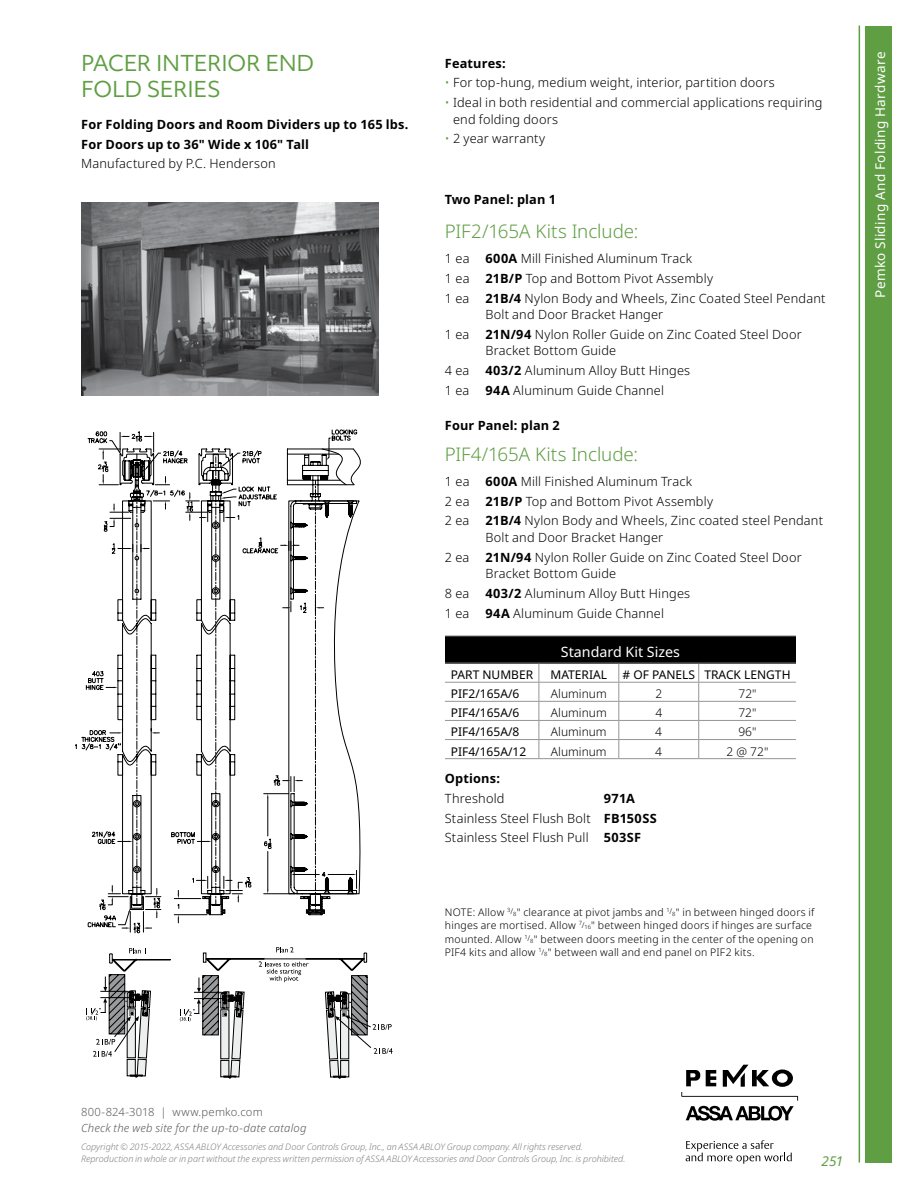
<style>
.page{position:relative;width:918px;height:1188px;background:#fff}
.page>*{position:absolute;margin:0;border:0;box-sizing:border-box;transform-origin:0 0}
.t1{font:21px/26.2px "Objektiv Mk 2";letter-spacing:-.02em;color:#5f9e43}
.t2{font:300 18.75px "Noto Sans";letter-spacing:-.005em;color:#5f9e43}
.t3{font:14.25px "Noto Sans";color:#fff}
.t4{font:13.5px "Noto Sans";letter-spacing:.025em;color:#fff}
.t5{font:italic 13.5px "Noto Sans";color:#5f9e43}
.t6{font:300 12.75px/19.8px "Noto Sans";letter-spacing:.015em;color:#000}
.t7{font:700 12.75px/19.8px "Noto Sans";letter-spacing:.01em;color:#000}
.t8{font:12px "Noto Sans";color:#000}
.t9{font:300 12px "Noto Sans";color:#000}
.t10{font:italic 300 11.25px "Noto Sans";letter-spacing:.015em;color:#58595b}
.t11{font:300 11.25px "Noto Sans";letter-spacing:.02em;color:#58595b}
.t12{font:300 10.5px/13.5px "Noto Sans";letter-spacing:.02em;color:#000}
.t13{font:italic 300 9px/12px "Noto Sans";letter-spacing:-.005em;color:#808285}
.s1{color:#5f9e43}
.s2{font-weight:700}
.s3{font-size:7.8px}
.s4{font-size:5.7px}
</style>
<div class="page">
<hr style="left:859px;top:26px;width:1px;height:1136px;background:#5f9e43">
<div style="left:865px;top:26px;width:27px;height:1136px;background:#5f9e43"></div>
<svg style="left:686px;top:1140px;width:106px;height:24px"></svg>
<svg style="left:681px;top:1065px;width:117px;height:56px"></svg>
<div style="left:445px;top:636px;width:351px;height:27px;background:#000"></div>
<hr style="left:445px;top:636px;width:94px;height:1px;background:#939598">
<hr style="left:539px;top:636px;width:80px;height:1px;background:#939598">
<hr style="left:619px;top:636px;width:80px;height:1px;background:#939598">
<hr style="left:699px;top:636px;width:97px;height:1px;background:#939598">
<hr style="left:445px;top:663px;width:94px;height:1px;background:#939598">
<hr style="left:539px;top:663px;width:80px;height:1px;background:#939598">
<hr style="left:619px;top:663px;width:80px;height:1px;background:#939598">
<hr style="left:699px;top:663px;width:97px;height:1px;background:#939598">
<hr style="left:445px;top:682px;width:94px;height:1px;background:#939598">
<hr style="left:539px;top:682px;width:80px;height:1px;background:#939598">
<hr style="left:619px;top:682px;width:80px;height:1px;background:#939598">
<hr style="left:699px;top:682px;width:97px;height:1px;background:#939598">
<hr style="left:445px;top:701px;width:94px;height:1px;background:#939598">
<hr style="left:539px;top:701px;width:80px;height:1px;background:#939598">
<hr style="left:619px;top:701px;width:80px;height:1px;background:#939598">
<hr style="left:699px;top:701px;width:97px;height:1px;background:#939598">
<hr style="left:445px;top:720px;width:94px;height:1px;background:#939598">
<hr style="left:539px;top:720px;width:80px;height:1px;background:#939598">
<hr style="left:619px;top:720px;width:80px;height:1px;background:#939598">
<hr style="left:699px;top:720px;width:97px;height:1px;background:#939598">
<hr style="left:445px;top:739px;width:94px;height:1px;background:#939598">
<hr style="left:539px;top:739px;width:80px;height:1px;background:#939598">
<svg style="left:539px;top:664px;width:1px;height:94px"></svg>
<hr style="left:619px;top:739px;width:80px;height:1px;background:#939598">
<svg style="left:618px;top:664px;width:1px;height:94px"></svg>
<hr style="left:699px;top:739px;width:97px;height:1px;background:#939598">
<svg style="left:698px;top:664px;width:1px;height:94px"></svg>
<hr style="left:445px;top:758px;width:94px;height:1px;background:#939598">
<hr style="left:539px;top:758px;width:80px;height:1px;background:#939598">
<hr style="left:619px;top:758px;width:80px;height:1px;background:#939598">
<hr style="left:699px;top:758px;width:97px;height:1px;background:#939598">
<svg style="left:75px;top:429px;width:286px;height:505px"></svg>
<svg style="left:86px;top:947px;width:307px;height:132px"></svg>
<img style="left:81px;top:203px;width:297px;height:192px">
<h1 class="t1" style="left:81px;top:50px;width:234px">PACER INTERIOR END<br>FOLD SERIES</h1>
<p class="t7" style="left:81px;top:115px;width:329px">For Folding Doors and Room Dividers up to 165 lbs.<br>For Doors up to 36" Wide x 106" Tall</p>
<p class="t6" style="left:81px;top:154px;width:196px">Manufactured by P.C. Henderson</p>
<p class="t7" style="left:445px;top:53px;width:62px">Features:</p>
<p class="t6" style="left:445px;top:73px;width:331px"><span class="s1">•</span> For top-hung, medium weight, interior, partition doors</p>
<p class="t6" style="left:453px;top:95px;width:371px;line-height:16.5px;text-indent:-8px"><span class="s1">•</span> Ideal in both residential and commercial applications requiring end folding doors</p>
<p class="t6" style="left:445px;top:129px;width:102px"><span class="s1">•</span> 2 year warranty</p>
<p class="t7" style="left:445px;top:190px;width:113px">Two Panel: plan 1</p>
<h2 class="t2" style="left:445px;top:218px;width:195px">PIF2/165A Kits Include:</h2>
<p class="t6" style="left:445px;top:249px;width:382px">1 ea <span class="s2">600A</span> Mill Finished Aluminum Track<br>1 ea <span class="s2">21B/P</span> Top and Bottom Pivot Assembly<br>1 ea <span class="s2">21B/4</span> Nylon Body and Wheels, Zinc Coated Steel Pendant</p>
<p class="t6" style="left:445px;top:305px;width:358px;text-indent:40px">Bolt and Door Bracket Hanger<br>1 ea <span class="s2">21N/94</span> Nylon Roller Guide on Zinc Coated Steel Door</p>
<p class="t6" style="left:445px;top:341px;width:247px;text-indent:40px">Bracket Bottom Guide<br>4 ea <span class="s2">403/2</span> Aluminum Alloy Butt Hinges<br>1 ea <span class="s2">94A</span> Aluminum Guide Channel</p>
<p class="t7" style="left:445px;top:416px;width:116px">Four Panel: plan 2</p>
<h2 class="t2" style="left:445px;top:441px;width:195px">PIF4/165A Kits Include:</h2>
<p class="t6" style="left:445px;top:472px;width:380px">1 ea <span class="s2">600A</span> Mill Finished Aluminum Track<br>2 ea <span class="s2">21B/P</span> Top and Bottom Pivot Assembly<br>2 ea <span class="s2">21B/4</span> Nylon Body and Wheels, Zinc coated steel Pendant</p>
<p class="t6" style="left:445px;top:528px;width:358px;text-indent:40px">Bolt and Door Bracket Hanger<br>2 ea <span class="s2">21N/94</span> Nylon Roller Guide on Zinc Coated Steel Door</p>
<p class="t6" style="left:445px;top:564px;width:247px;text-indent:40px">Bracket Bottom Guide<br>8 ea <span class="s2">403/2</span> Aluminum Alloy Butt Hinges<br>1 ea <span class="s2">94A</span> Aluminum Guide Channel</p>
<p class="t3" style="left:561px;top:642px;width:121px">Standard Kit Sizes</p>
<p class="t8" style="left:451px;top:666px;width:84px">PART NUMBER</p>
<p class="t8" style="left:551px;top:666px;width:58px">MATERIAL</p>
<p class="t8" style="left:622px;top:666px;width:170px"># OF PANELS TRACK LENGTH</p>
<p class="t8" style="left:451px;top:685px;width:70px">PIF2/165A/6</p>
<p class="t9" style="left:551px;top:685px;width:57px">Aluminum</p>
<p class="t9" style="left:655px;top:685px;width:8px">2</p>
<p class="t9" style="left:738px;top:685px;width:20px">72"</p>
<p class="t8" style="left:451px;top:704px;width:70px">PIF4/165A/6</p>
<p class="t9" style="left:551px;top:705px;width:57px">Aluminum</p>
<p class="t9" style="left:655px;top:705px;width:8px">4</p>
<p class="t9" style="left:738px;top:705px;width:20px">72"</p>
<p class="t8" style="left:451px;top:724px;width:70px">PIF4/165A/8</p>
<p class="t9" style="left:551px;top:724px;width:57px">Aluminum</p>
<p class="t9" style="left:655px;top:724px;width:8px">4</p>
<p class="t9" style="left:738px;top:724px;width:20px">96"</p>
<p class="t8" style="left:451px;top:743px;width:77px">PIF4/165A/12</p>
<p class="t9" style="left:551px;top:743px;width:57px">Aluminum</p>
<p class="t9" style="left:655px;top:743px;width:8px">4</p>
<p class="t9" style="left:727px;top:743px;width:43px">2 @ 72"</p>
<p class="t7" style="left:445px;top:769px;width:57px">Options:</p>
<p class="t6" style="left:445px;top:789px;width:61px">Threshold</p>
<p class="t6" style="left:445px;top:789px;width:213px;text-indent:159px"><span class="s2">971A<br></span>Stainless Steel Flush Bolt <span class="s2">FB150SS<br></span>Stainless Steel Flush Pull <span class="s2">503SF</span></p>
<p class="t12" style="left:445px;top:905px;width:371px">NOTE: Allow <sup>3</sup><span class="s3">/</span><span class="s4">8</span>" clearance at pivot jambs and <sup>1</sup><span class="s3">/</span><span class="s4">8</span>" in between hinged doors if hinges are mortised. Allow <sup>7</sup><span class="s3">/</span><span class="s4">16</span>" between hinged doors if hinges are surface mounted. Allow <sup>1</sup><span class="s3">/</span><span class="s4">8</span>" between doors meeting in the center of the opening on PIF4 kits and allow <sup>1</sup><span class="s3">/</span><span class="s4">8</span>" between wall and end panel on PIF2 kits.</p>
<p class="t4" style="left:871px;top:298px;width:247px;rotate:-90deg">Pemko Sliding And Folding Hardware</p>
<p class="t11" style="left:81px;top:1104px;width:183px">800-824-3018 | www.pemko.com</p>
<p class="t10" style="left:81px;top:1120px;width:227px">Check the web site for the up-to-date catalog</p>
<p class="t13" style="left:81px;top:1141px;width:546px">Copyright © 2015-2022, ASSA ABLOY Accessories and Door Controls Group, Inc., an ASSA ABLOY Group company. All rights reserved.<br>Reproduction in whole or in part without the express written permission of ASSA ABLOY Accessories and Door Controls Group, Inc. is prohibited.</p>
<p class="t5" style="left:822px;top:1152px;width:23px">251</p>
</div>
